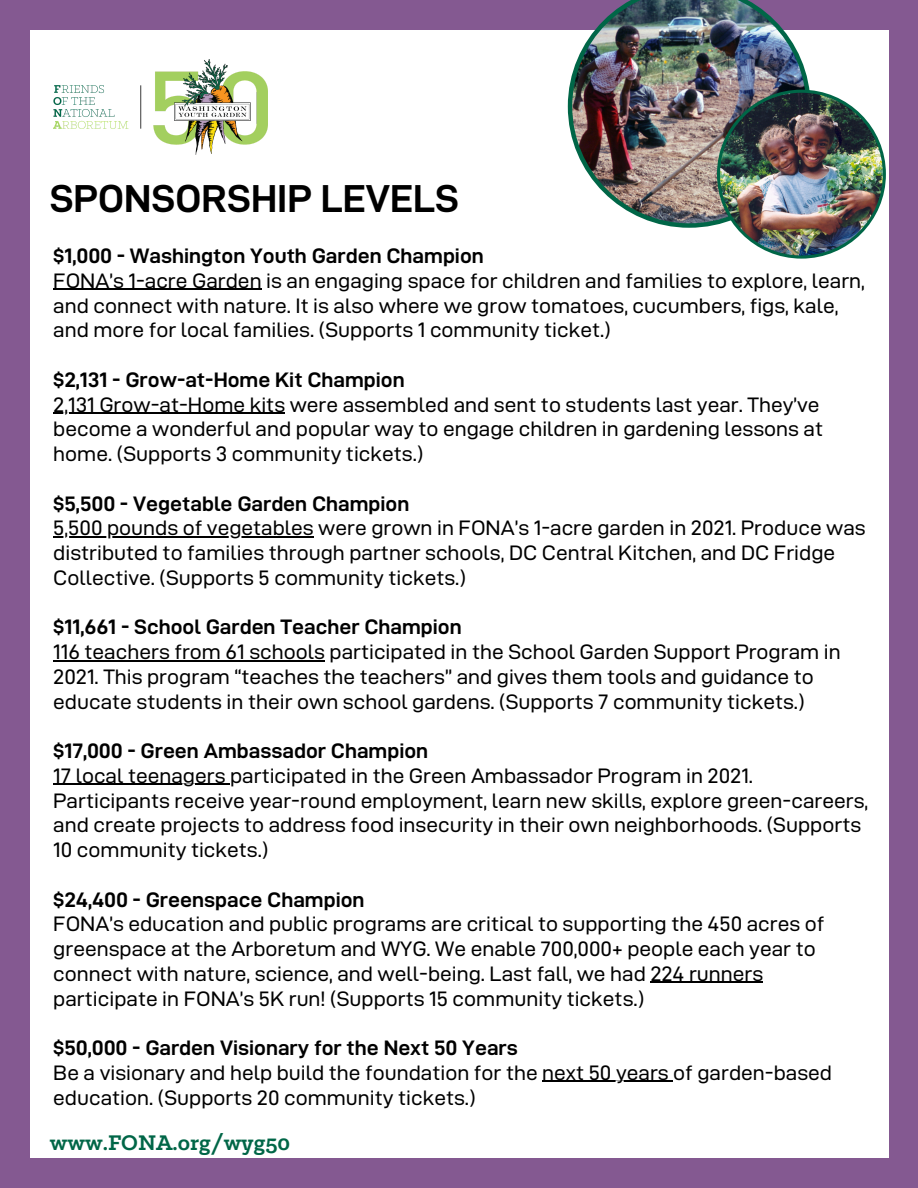
<style>
.page{position:relative;width:918px;height:1188px;background:#845991}
.page>*{position:absolute;margin:0;border:0;box-sizing:border-box;transform-origin:0 0}
.t1{font:39px "D DIN Exp Bold";color:#000}
.t2{font:700 24px "Klinic Slab";color:#006647}
.t3{font:21px/24.8px "D DIN Exp";color:#000}
.t4{font:21px "D DIN Exp Bold";color:#000}
</style>
<div class="page">
<div style="left:30px;top:31px;width:858px;height:1127px;background:#fff"></div>
<img style="left:53px;top:59px;width:214px;height:96px">
<img style="left:568px;top:0;width:243px;height:228px">
<img style="left:717px;top:90px;width:169px;height:169px">
<hr style="left:53px;top:289px;width:75px;height:1px;background:#000">
<hr style="left:128px;top:289px;width:60px;height:1px;background:#000">
<hr style="left:188px;top:289px;width:74px;height:1px;background:#000">
<hr style="left:53px;top:413px;width:46px;height:1px;background:#000">
<hr style="left:99px;top:413px;width:186px;height:1px;background:#000">
<hr style="left:53px;top:536px;width:50px;height:2px;background:#000">
<hr style="left:103px;top:536px;width:211px;height:2px;background:#000">
<hr style="left:53px;top:660px;width:32px;height:1px;background:#000">
<hr style="left:85px;top:660px;width:136px;height:1px;background:#000">
<svg style="left:221px;top:660px;width:24px;height:1px"></svg>
<hr style="left:245px;top:660px;width:80px;height:1px;background:#000">
<svg style="left:53px;top:784px;width:23px;height:1px"></svg>
<hr style="left:76px;top:784px;width:154px;height:1px;background:#000">
<hr style="left:650px;top:982px;width:34px;height:1px;background:#000">
<hr style="left:684px;top:982px;width:79px;height:1px;background:#000">
<hr style="left:542px;top:1081px;width:47px;height:1px;background:#000">
<svg style="left:589px;top:1081px;width:22px;height:1px"></svg>
<hr style="left:611px;top:1081px;width:62px;height:1px;background:#000">
<p class="t1" style="left:50px;top:177px;width:411px">SPONSORSHIP LEVELS</p>
<p class="t4" style="left:53px;top:244px;width:432px">$1,000 - Washington Youth Garden Champion</p>
<p class="t3" style="left:53px;top:268px;width:813px">FONA’s 1-acre Garden is an engaging space for children and families to explore, learn, and connect with nature. It is also where we grow tomatoes, cucumbers, figs, kale, and more for local families. (Supports 1 community ticket.)</p>
<p class="t4" style="left:53px;top:368px;width:353px">$2,131 - Grow-at-Home Kit Champion</p>
<p class="t3" style="left:53px;top:392px;width:771px">2,131 Grow-at-Home kits were assembled and sent to students last year. They’ve become a wonderful and popular way to engage children in gardening lessons at home. (Supports 3 community tickets.)</p>
<p class="t4" style="left:53px;top:492px;width:358px">$5,500 - Vegetable Garden Champion</p>
<p class="t3" style="left:53px;top:515px;width:814px">5,500 pounds of vegetables were grown in FONA’s 1-acre garden in 2021. Produce was distributed to families through partner schools, DC Central Kitchen, and DC Fridge<br>Collective. (Supports 5 community tickets.)</p>
<p class="t4" style="left:53px;top:615px;width:410px">$11,661 - School Garden Teacher Champion</p>
<p class="t3" style="left:53px;top:639px;width:789px">116 teachers from 61 schools participated in the School Garden Support Program in<br>2021. This program “teaches the teachers” and gives them tools and guidance to educate students in their own school gardens. (Supports 7 community tickets.)</p>
<p class="t4" style="left:53px;top:739px;width:376px">$17,000 - Green Ambassador Champion</p>
<p class="t3" style="left:53px;top:763px;width:817px">17 local teenagers participated in the Green Ambassador Program in 2021.<br>Participants receive year-round employment, learn new skills, explore green-careers, and create projects to address food insecurity in their own neighborhoods. (Supports 10 community tickets.)</p>
<p class="t4" style="left:53px;top:888px;width:313px">$24,400 - Greenspace Champion</p>
<p class="t3" style="left:53px;top:911px;width:773px">FONA’s education and public programs are critical to supporting the 450 acres of greenspace at the Arboretum and WYG. We enable 700,000+ people each year to connect with nature, science, and well-being. Last fall, we had 224 runners participate in FONA’s 5K run! (Supports 15 community tickets.)</p>
<p class="t4" style="left:53px;top:1036px;width:466px">$50,000 - Garden Visionary for the Next 50 Years</p>
<p class="t3" style="left:53px;top:1060px;width:780px">Be a visionary and help build the foundation for the next 50 years of garden-based education. (Supports 20 community tickets.)</p>
<p class="t2" style="left:50px;top:1132px;width:242px">www.FONA.org/wyg50</p>
</div>
